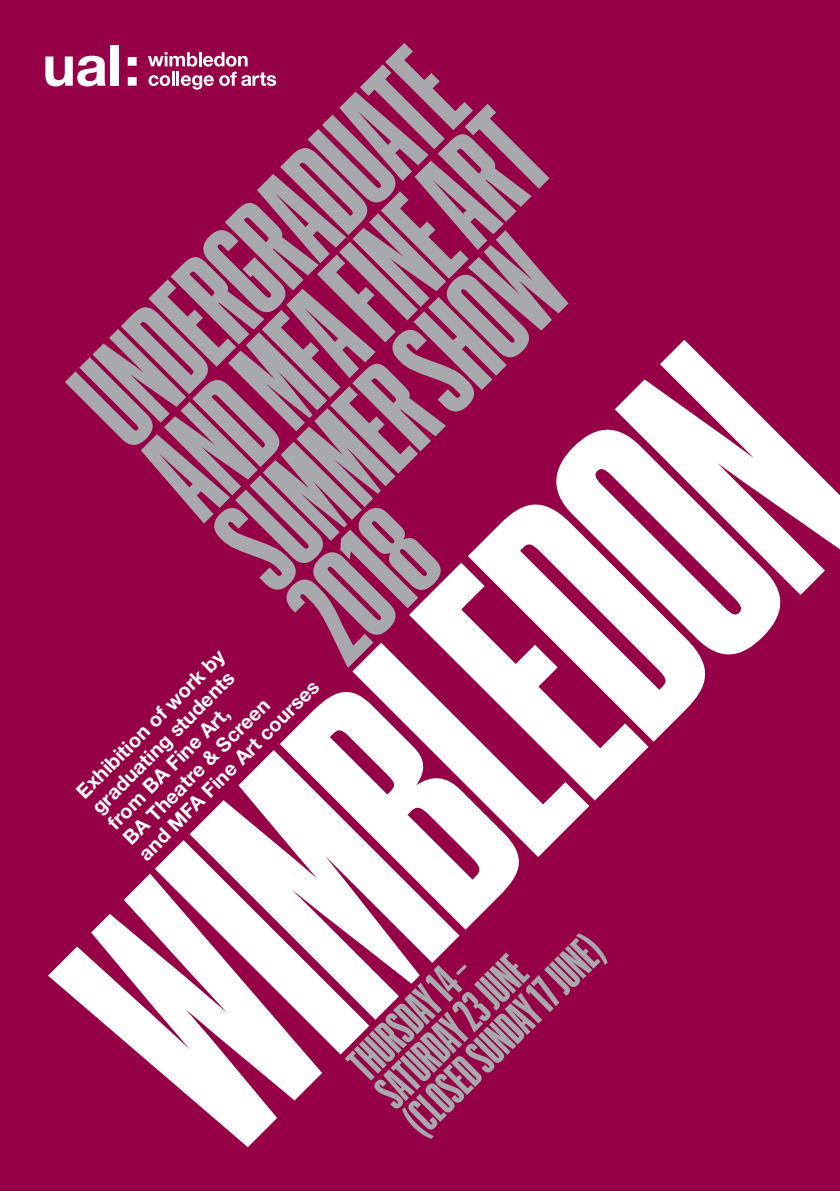
<style>
.page{position:relative;width:840px;height:1191px;background:#fff}
.page>*{position:absolute;margin:0;border:0;box-sizing:border-box;transform-origin:0 0}
.t1{font:900 367px "Graphik XXX Cond";color:#fff}
.t2{font:900 134.8px/101.8px "Graphik XXX Cond";color:#a7a9ac}
.t3{font:900 47.8px/39px "Graphik XXX Cond";color:#a7a9ac}
.t4{font:700 20px/22px "Helvetica Neue";color:#fff}
</style>
<div class="page">
<div style="left:0;top:0;width:839px;height:1191px;background:#960046"></div>
<svg style="left:45px;top:56px;width:61px;height:30px"></svg>
<div style="left:111px;top:45px;width:8px;height:41px;background:#fff"></div>
<svg style="left:128px;top:57px;width:8px;height:29px"></svg>
<svg style="left:148px;top:52px;width:128px;height:38px"></svg>
<h2 class="t2" style="left:60px;top:380px;width:500px;rotate:-45deg">UNDERGRADUATE<br>AND MFA FINE ART<br>SUMMER SHOW<br>2018</h2>
<h1 class="t1" style="left:-13px;top:917px;width:908px;rotate:-45deg">WIMBLEDON</h1>
<p class="t4" style="left:71px;top:786px;width:247px;rotate:-45deg">Exhibition of work by graduating students<br>from BA Fine Art,<br>BA Theatre &amp; Screen<br>and MFA Fine Art courses</p>
<h3 class="t3" style="left:342px;top:1056px;width:261px;rotate:-45deg">THURSDAY 14 –<br>SATURDAY 23 JUNE (CLOSED SUNDAY 17 JUNE)</h3>
</div>
